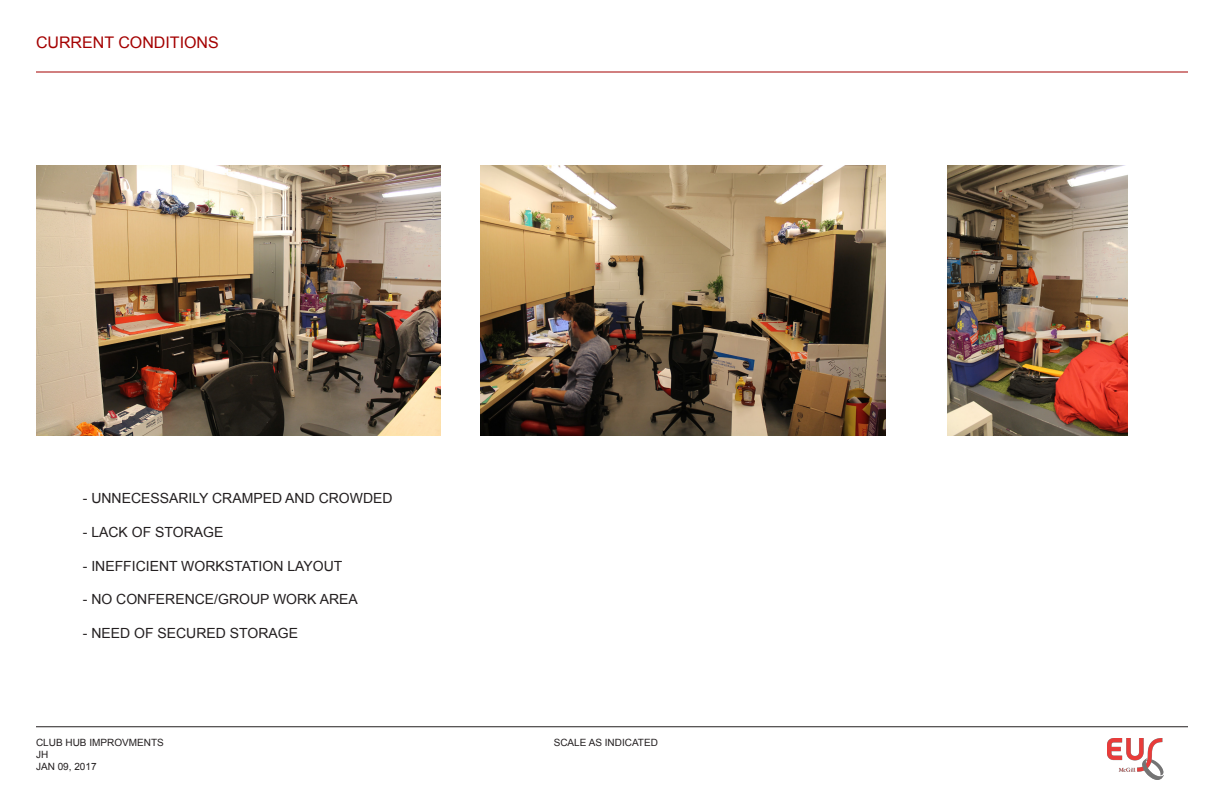
<style>
.page{position:relative;width:1224px;height:792px;background:#fff}
.page>*{position:absolute;margin:0;border:0;box-sizing:border-box;transform-origin:0 0}
.t1{font:16px "Arial";color:#a40000}
.t2{font:14px "Arial";color:#231f20}
.t3{font:10px/12px "Arial";color:#231f20}
</style>
<div class="page">
<hr style="left:36px;top:726px;width:1152px;height:1px;background:#231f20">
<img style="left:1107px;top:738px;width:56px;height:42px">
<hr style="left:36px;top:72px;width:1152px;height:1px;background:#a40000">
<img style="left:36px;top:166px;width:405px;height:269px">
<img style="left:481px;top:166px;width:404px;height:269px">
<img style="left:948px;top:166px;width:179px;height:269px">
<p class="t1" style="left:36px;top:32px;width:184px">CURRENT CONDITIONS</p>
<p class="t2" style="left:83px;top:489px;width:311px">- UNNECESSARILY CRAMPED AND CROWDED</p>
<p class="t2" style="left:83px;top:523px;width:142px">- LACK OF STORAGE</p>
<p class="t2" style="left:83px;top:557px;width:261px">- INEFFICIENT WORKSTATION LAYOUT</p>
<p class="t2" style="left:83px;top:590px;width:277px">- NO CONFERENCE/GROUP WORK AREA</p>
<p class="t2" style="left:83px;top:624px;width:217px">- NEED OF SECURED STORAGE</p>
<p class="t3" style="left:36px;top:736px;width:129px">CLUB HUB IMPROVMENTS</p>
<p class="t3" style="left:554px;top:736px;width:106px">SCALE AS INDICATED</p>
<p class="t3" style="left:36px;top:748px;width:62px">JH<br>JAN 09, 2017</p>
</div>
